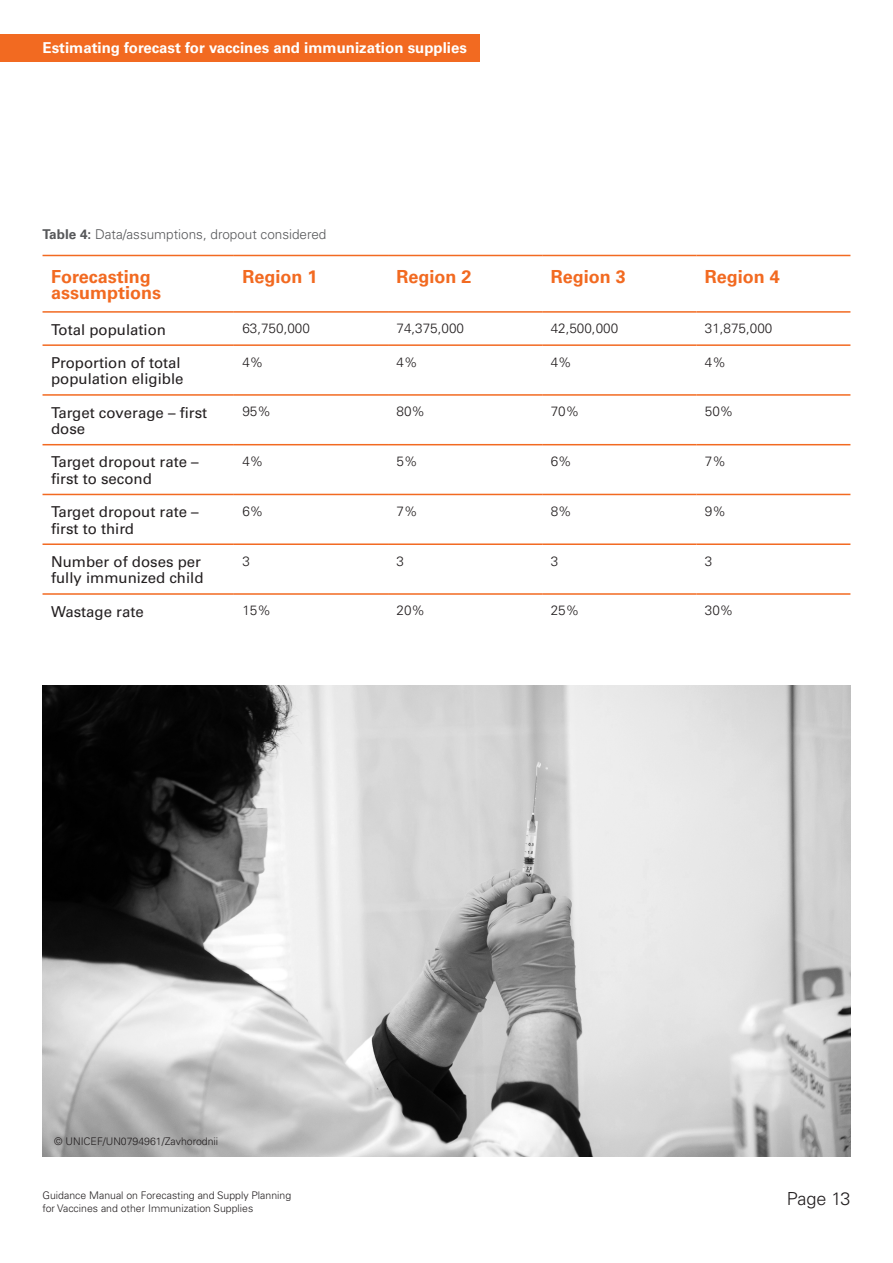
<style>
.page{position:relative;width:893px;height:1263px;background:#fff}
.page>*{position:absolute;margin:0;border:0;box-sizing:border-box;transform-origin:0 0}
.Table_Header{font:18px/16.5px "Univers LT 65 Bd";color:#f26a21}
.t1{font:300 18px "Univers LT Pro 45";letter-spacing:-.015em;color:#231f20}
.Table_left_header{font:15px/16.5px "Univers LT 55 Rm";color:#231f20}
.Running_header{font:700 15px "Univers LT Pro 65";color:#fff}
.Table_body{font:13.5px "Univers LT 45 Lt";color:#231f20}
.Disclaimers_Captions{font:13.5px "Univers LT 45 Lt";color:#57585a}
.t2{font:300 10.5px/12.6px "Univers LT Pro 45";color:#231f20}
.Img_Credits{font:10.5px "Univers LT 45 Lt";color:#231f20}
.s1{font-family:"Univers LT 65 Bd"}
</style>
<div class="page">
<hr style="left:43px;top:255px;width:191px;height:1px;background:#f26a21">
<hr style="left:234px;top:255px;width:154px;height:1px;background:#f26a21">
<hr style="left:388px;top:255px;width:154px;height:1px;background:#f26a21">
<hr style="left:542px;top:255px;width:154px;height:1px;background:#f26a21">
<hr style="left:696px;top:255px;width:154px;height:1px;background:#f26a21">
<hr style="left:43px;top:311px;width:191px;height:2px;background:#f26a21">
<hr style="left:234px;top:311px;width:154px;height:2px;background:#f26a21">
<hr style="left:388px;top:311px;width:154px;height:2px;background:#f26a21">
<hr style="left:542px;top:311px;width:154px;height:2px;background:#f26a21">
<hr style="left:696px;top:311px;width:154px;height:2px;background:#f26a21">
<hr style="left:43px;top:344px;width:191px;height:2px;background:#f26a21">
<hr style="left:234px;top:344px;width:154px;height:2px;background:#f26a21">
<hr style="left:388px;top:344px;width:154px;height:2px;background:#f26a21">
<hr style="left:542px;top:344px;width:154px;height:2px;background:#f26a21">
<hr style="left:696px;top:344px;width:154px;height:2px;background:#f26a21">
<hr style="left:43px;top:394px;width:191px;height:2px;background:#f26a21">
<hr style="left:234px;top:394px;width:154px;height:2px;background:#f26a21">
<hr style="left:388px;top:394px;width:154px;height:2px;background:#f26a21">
<hr style="left:542px;top:394px;width:154px;height:2px;background:#f26a21">
<hr style="left:696px;top:394px;width:154px;height:2px;background:#f26a21">
<hr style="left:43px;top:444px;width:191px;height:1px;background:#f26a21">
<hr style="left:234px;top:444px;width:154px;height:1px;background:#f26a21">
<hr style="left:388px;top:444px;width:154px;height:1px;background:#f26a21">
<hr style="left:542px;top:444px;width:154px;height:1px;background:#f26a21">
<hr style="left:696px;top:444px;width:154px;height:1px;background:#f26a21">
<hr style="left:43px;top:494px;width:191px;height:1px;background:#f26a21">
<hr style="left:234px;top:494px;width:154px;height:1px;background:#f26a21">
<hr style="left:388px;top:494px;width:154px;height:1px;background:#f26a21">
<hr style="left:542px;top:494px;width:154px;height:1px;background:#f26a21">
<hr style="left:696px;top:494px;width:154px;height:1px;background:#f26a21">
<hr style="left:43px;top:543px;width:191px;height:2px;background:#f26a21">
<hr style="left:234px;top:543px;width:154px;height:2px;background:#f26a21">
<hr style="left:388px;top:543px;width:154px;height:2px;background:#f26a21">
<hr style="left:542px;top:543px;width:154px;height:2px;background:#f26a21">
<hr style="left:696px;top:543px;width:154px;height:2px;background:#f26a21">
<hr style="left:43px;top:593px;width:191px;height:2px;background:#f26a21">
<hr style="left:234px;top:593px;width:154px;height:2px;background:#f26a21">
<hr style="left:388px;top:593px;width:154px;height:2px;background:#f26a21">
<hr style="left:542px;top:593px;width:154px;height:2px;background:#f26a21">
<hr style="left:696px;top:593px;width:154px;height:2px;background:#f26a21">
<img style="left:43px;top:686px;width:807px;height:471px">
<div style="left:0;top:34px;width:480px;height:28px;background:#f26a21"></div>
<p class="Running_header" style="left:43px;top:39px;width:426px">Estimating forecast for vaccines and immunization supplies</p>
<p class="Disclaimers_Captions" style="left:43px;top:226px;width:285px"><span class="s1">Table 4:</span> Data/assumptions, dropout considered</p>
<p class="Table_Header" style="left:51px;top:268px;width:111px">Forecasting assumptions</p>
<p class="Table_Header" style="left:242px;top:268px;width:77px">Region 1</p>
<p class="Table_Header" style="left:396px;top:268px;width:77px">Region 2</p>
<p class="Table_Header" style="left:551px;top:268px;width:77px">Region 3</p>
<p class="Table_Header" style="left:705px;top:268px;width:77px">Region 4</p>
<p class="Table_left_header" style="left:51px;top:321px;width:117px">Total population</p>
<p class="Table_body" style="left:242px;top:320px;width:69px">63,750,000</p>
<p class="Table_body" style="left:396px;top:320px;width:69px">74,375,000</p>
<p class="Table_body" style="left:551px;top:320px;width:69px">42,500,000</p>
<p class="Table_body" style="left:705px;top:320px;width:69px">31,875,000</p>
<p class="Table_left_header" style="left:51px;top:354px;width:134px">Proportion of total population eligible</p>
<p class="Table_body" style="left:242px;top:354px;width:23px">4%</p>
<p class="Table_body" style="left:396px;top:354px;width:23px">4%</p>
<p class="Table_body" style="left:551px;top:354px;width:23px">4%</p>
<p class="Table_body" style="left:705px;top:354px;width:23px">4%</p>
<p class="Table_left_header" style="left:51px;top:404px;width:158px">Target coverage – first dose</p>
<p class="Table_body" style="left:242px;top:403px;width:30px">95%</p>
<p class="Table_body" style="left:396px;top:403px;width:30px">80%</p>
<p class="Table_body" style="left:551px;top:403px;width:30px">70%</p>
<p class="Table_body" style="left:705px;top:403px;width:30px">50%</p>
<p class="Table_left_header" style="left:51px;top:454px;width:149px">Target dropout rate – first to second</p>
<p class="Table_body" style="left:242px;top:453px;width:23px">4%</p>
<p class="Table_body" style="left:396px;top:453px;width:23px">5%</p>
<p class="Table_body" style="left:551px;top:453px;width:23px">6%</p>
<p class="Table_body" style="left:705px;top:453px;width:23px">7%</p>
<p class="Table_left_header" style="left:51px;top:504px;width:149px">Target dropout rate – first to third</p>
<p class="Table_body" style="left:242px;top:503px;width:23px">6%</p>
<p class="Table_body" style="left:396px;top:503px;width:23px">7%</p>
<p class="Table_body" style="left:551px;top:503px;width:23px">8%</p>
<p class="Table_body" style="left:705px;top:503px;width:23px">9%</p>
<p class="Table_left_header" style="left:51px;top:553px;width:154px">Number of doses per fully immunized child</p>
<p class="Table_body" style="left:242px;top:553px;width:9px">3</p>
<p class="Table_body" style="left:396px;top:553px;width:9px">3</p>
<p class="Table_body" style="left:551px;top:553px;width:9px">3</p>
<p class="Table_body" style="left:705px;top:553px;width:9px">3</p>
<p class="Table_left_header" style="left:51px;top:603px;width:94px">Wastage rate</p>
<p class="Table_body" style="left:242px;top:602px;width:30px">15%</p>
<p class="Table_body" style="left:396px;top:602px;width:30px">20%</p>
<p class="Table_body" style="left:551px;top:602px;width:30px">25%</p>
<p class="Table_body" style="left:705px;top:602px;width:30px">30%</p>
<p class="Img_Credits" style="left:54px;top:1135px;width:166px">© UNICEF/UN0794961/Zavhorodnii</p>
<p class="t2" style="left:43px;top:1189px;width:250px">Guidance Manual on Forecasting and Supply Planning for Vaccines and other Immunization Supplies</p>
<p class="t1" style="left:787px;top:1187px;width:65px">Page 13</p>
</div>
